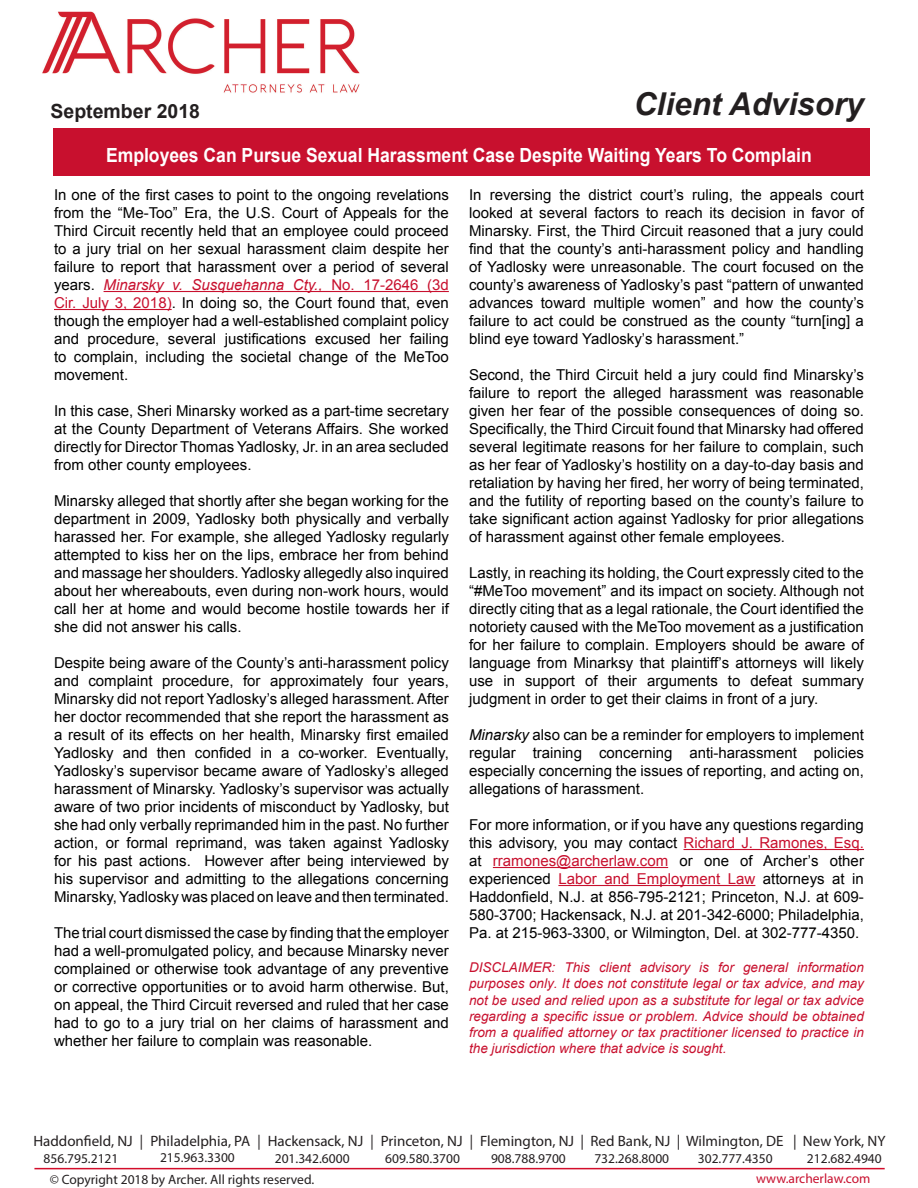
<style>
.page{position:relative;width:918px;height:1188px;background:#fff}
.page>*{position:absolute;margin:0;border:0;box-sizing:border-box;transform-origin:0 0}
.t1{font:italic 700 31.5px "Arial";color:#231f20}
.Normal_A___G_Body_Te{font:700 19.5px "Arial";color:#fff;scale:.9 1}
.t2{font:700 19.5px "Arial";color:#231f20}
.t3{font:15px/18px "Arial";color:#000;text-align:justify}
.t4{font:15px "Myriad Pro";color:#231f20}
.t5{font:italic 13.5px/16.2px "Arial";color:#c8102e;text-align:justify}
.t6{font:13.5px "Myriad Pro";color:#231f20}
.t7{font:13.5px "Myriad Pro";color:#c8102e}
.s1{font-style:italic;color:#c8102e}
.s2{color:#c8102e}
.s3{font-style:italic}
.s4{font-family:"Minion Pro"}
</style>
<div class="page">
<div style="left:53px;top:128px;width:817px;height:48px;background:#c8102e"></div>
<hr style="left:104px;top:291px;width:345px;height:1px;background:#c8102e">
<hr style="left:54px;top:309px;width:118px;height:1px;background:#c8102e">
<hr style="left:684px;top:849px;width:180px;height:1px;background:#c8102e">
<hr style="left:493px;top:867px;width:175px;height:1px;background:#c8102e">
<hr style="left:558px;top:885px;width:197px;height:1px;background:#c8102e">
<img style="left:42px;top:11px;width:318px;height:82px">
<hr style="left:34px;top:1168px;width:851px;height:1px;background:#d30d2b">
<p class="t2" style="left:51px;top:98px;width:151px">September 2018</p>
<p class="t1" style="left:634px;top:83px;width:231px">Client Advisory</p>
<p class="Normal_A___G_Body_Te" style="left:106px;top:142px;width:786px">Employees Can Pursue Sexual Harassment Case Despite Waiting Years To Complain</p>
<p class="t3" style="left:54px;top:186px;width:396px">In one of the first cases to point to the ongoing revelations from the “Me-Too” Era, the U.S. Court of Appeals for the Third Circuit recently held that an employee could proceed to a jury trial on her sexual harassment claim despite her failure to report that harassment over a period of several years. <span class="s1">Minarsky v. Susquehanna Cty.,</span> <span class="s2">No. 17-2646 (3d Cir. July 3, 2018)</span>. In doing so, the Court found that, even though the employer had a well-established complaint policy and procedure, several justifications excused her failing to complain, including the societal change of the MeToo movement.</p>
<p class="t3" style="left:54px;top:402px;width:396px">In this case, Sheri Minarsky worked as a part-time secretary at the County Department of Veterans Affairs. She worked directly for Director Thomas Yadlosky, Jr. in an area secluded from other county employees.</p>
<p class="t3" style="left:54px;top:492px;width:396px">Minarsky alleged that shortly after she began working for the department in 2009, Yadlosky both physically and verbally harassed her. For example, she alleged Yadlosky regularly attempted to kiss her on the lips, embrace her from behind and massage her shoulders. Yadlosky allegedly also inquired about her whereabouts, even during non-work hours, would call her at home and would become hostile towards her if she did not answer his calls.</p>
<p class="t3" style="left:54px;top:654px;width:396px">Despite being aware of the County’s anti-harassment policy and complaint procedure, for approximately four years, Minarsky did not report Yadlosky’s alleged harassment. After her doctor recommended that she report the harassment as a result of its effects on her health, Minarsky first emailed Yadlosky and then confided in a co-worker. Eventually, Yadlosky’s supervisor became aware of Yadlosky’s alleged harassment of Minarsky. Yadlosky’s supervisor was actually aware of two prior incidents of misconduct by Yadlosky, but she had only verbally reprimanded him in the past. No further action, or formal reprimand, was taken against Yadlosky for his past actions. However after being interviewed by his supervisor and admitting to the allegations concerning Minarsky, Yadlosky was placed on leave and then terminated.</p>
<p class="t3" style="left:54px;top:924px;width:396px">The trial court dismissed the case by finding that the employer had a well-promulgated policy, and because Minarsky never complained or otherwise took advantage of any preventive or corrective opportunities or to avoid harm otherwise. But, on appeal, the Third Circuit reversed and ruled that her case had to go to a jury trial on her claims of harassment and whether her failure to complain was reasonable.</p>
<p class="t3" style="left:469px;top:186px;width:396px">In reversing the district court’s ruling, the appeals court looked at several factors to reach its decision in favor of Minarsky. First, the Third Circuit reasoned that a jury could find that the county’s anti-harassment policy and handling of Yadlosky were unreasonable. The court focused on the county’s awareness of Yadlosky’s past “pattern of unwanted advances toward multiple women” and how the county’s failure to act could be construed as the county “turn[ing] a blind eye toward Yadlosky’s harassment.”</p>
<p class="t3" style="left:469px;top:366px;width:396px">Second, the Third Circuit held a jury could find Minarsky’s failure to report the alleged harassment was reasonable given her fear of the possible consequences of doing so.<br>Specifically, the Third Circuit found that Minarsky had offered several legitimate reasons for her failure to complain, such as her fear of Yadlosky’s hostility on a day-to-day basis and retaliation by having her fired, her worry of being terminated, and the futility of reporting based on the county’s failure to take significant action against Yadlosky for prior allegations of harassment against other female employees.</p>
<p class="t3" style="left:469px;top:564px;width:396px">Lastly, in reaching its holding, the Court expressly cited to the “#MeToo movement” and its impact on society. Although not directly citing that as a legal rationale, the Court identified the notoriety caused with the MeToo movement as a justification for her failure to complain. Employers should be aware of language from Minarksy that plaintiff’s attorneys will likely use in support of their arguments to defeat summary judgment in order to get their claims in front of a jury.</p>
<p class="t3" style="left:469px;top:726px;width:396px"><span class="s3">Minarsky</span> also can be a reminder for employers to implement regular training concerning anti-harassment policies especially concerning the issues of reporting, and acting on, allegations of harassment.</p>
<p class="t3" style="left:469px;top:816px;width:396px">For more information, or if you have any questions regarding this advisory, you may contact <span class="s2">Richard J. Ramones, Esq. </span>at <span class="s2">rramones@archerlaw.com</span> or one of Archer’s other experienced <span class="s2">Labor and Employment Law</span> attorneys at in Haddonfield, N.J. at 856-795-2121; Princeton, N.J. at 609- 580-3700; Hackensack, N.J. at 201-342-6000; Philadelphia, Pa. at 215-963-3300, or Wilmington, Del. at 302-777-4350.</p>
<p class="t5" style="left:469px;top:959px;width:396px">DISCLAIMER: This client advisory is for general information purposes only. It does not constitute legal or tax advice, and may not be used and relied upon as a substitute for legal or tax advice regarding a specific issue or problem. Advice should be obtained from a qualified attorney or tax practitioner licensed to practice in the jurisdiction where that advice is sought.</p>
<p class="t4" style="left:33px;top:1131px;width:854px">Haddonfield, NJ <span class="s4">|</span> Philadelphia, PA <span class="s4">|</span> Hackensack, NJ <span class="s4">|</span> Princeton, NJ <span class="s4">|</span> Flemington, NJ | Red Bank, NJ | Wilmington, DE | New York, NY</p>
<p class="t6" style="left:44px;top:1150px;width:76px">856.795.2121</p>
<p class="t6" style="left:160px;top:1149px;width:76px">215.963.3300</p>
<p class="t6" style="left:275px;top:1150px;width:76px">201.342.6000</p>
<p class="t6" style="left:385px;top:1150px;width:76px">609.580.3700</p>
<p class="t6" style="left:491px;top:1150px;width:76px">908.788.9700</p>
<p class="t6" style="left:594px;top:1150px;width:76px">732.268.8000</p>
<p class="t6" style="left:698px;top:1150px;width:76px">302.777.4350</p>
<p class="t6" style="left:807px;top:1150px;width:76px">212.682.4940</p>
<p class="t6" style="left:50px;top:1171px;width:266px">© Copyright 2018 by Archer. All rights reserved.</p>
<p class="t7" style="left:756px;top:1170px;width:116px">www.archerlaw.com</p>
</div>
